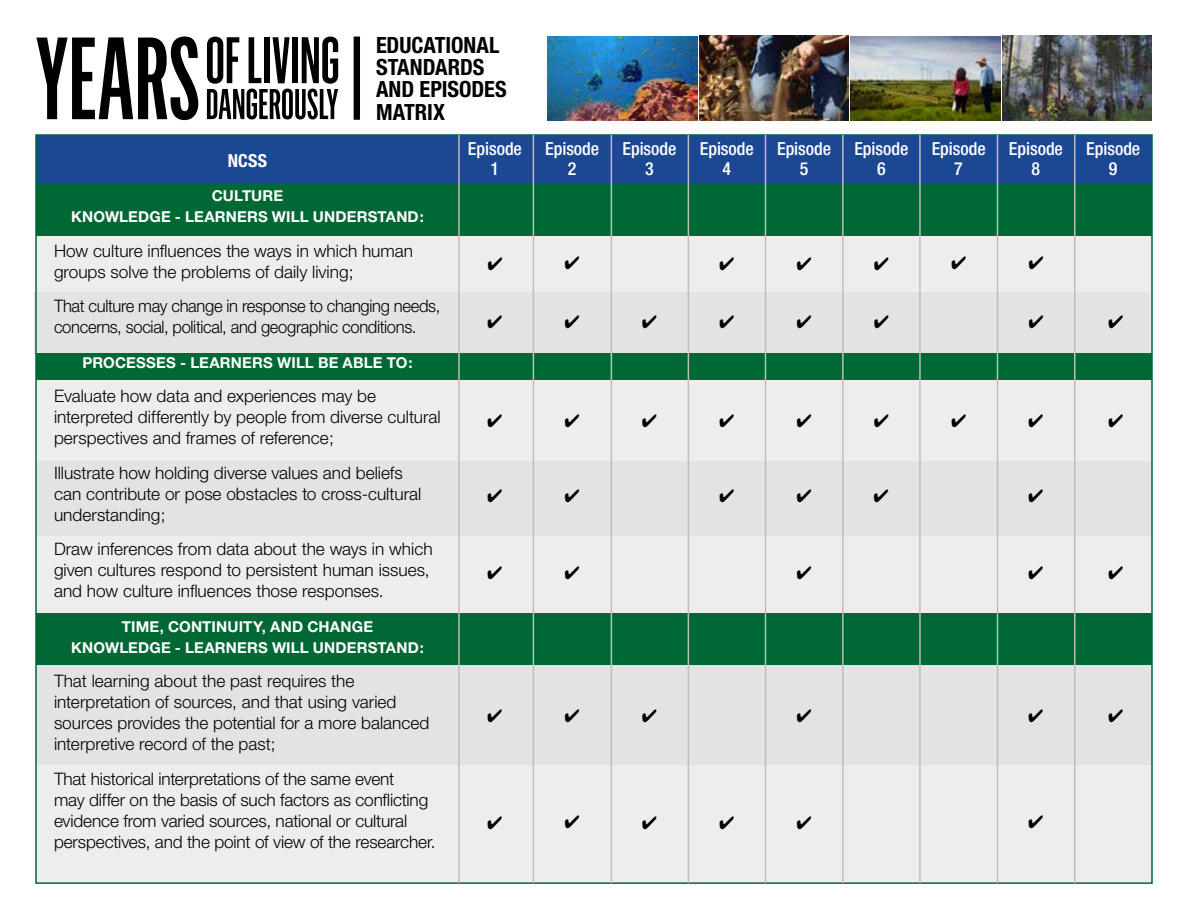
<style>
.page{position:relative;width:1188px;height:918px;background:#fff}
.page>*{position:absolute;margin:0;border:0;box-sizing:border-box;transform-origin:0 0}
.t1{font:700 condensed 22.35px/22.4px "Helvetica Neue";letter-spacing:-.005em;color:#000}
.t2{font:500 condensed 18px "Helvetica Neue";letter-spacing:-.005em;color:#fff}
.t3{font:700 condensed 18px "Helvetica Neue";color:#fff}
.t4{font:300 17.25px/21px "Helvetica Neue";letter-spacing:-.005em;color:#000}
.t5{font:300 17.25px/21px "Helvetica Neue";letter-spacing:-.005em;color:#000;scale:.96 1}
.t6{font:700 15px/21px "Helvetica Neue";letter-spacing:.01em;color:#fff;text-align:center}
</style>
<div class="page">
<svg style="left:207px;top:37px;width:131px;height:82px"></svg>
<svg style="left:36px;top:37px;width:162px;height:83px"></svg>
<div style="left:354px;top:37px;width:6px;height:83px;background:#000"></div>
<img style="left:548px;top:36px;width:149px;height:84px">
<img style="left:699px;top:36px;width:150px;height:84px">
<img style="left:851px;top:36px;width:149px;height:84px">
<img style="left:1002px;top:36px;width:150px;height:84px">
<div style="left:36px;top:135px;width:1116px;height:49px;background:#1c4792"></div>
<div style="left:36px;top:211px;width:1116px;height:672px;background:#ededee"></div>
<div style="left:34px;top:292px;width:1116px;height:63px;background:#e2e3e4"></div>
<div style="left:36px;top:664px;width:1116px;height:101px;background:#e2e3e4"></div>
<div style="left:36px;top:461px;width:1116px;height:75px;background:#e2e3e4"></div>
<div style="left:36px;top:353px;width:1116px;height:27px;background:#006834"></div>
<div style="left:36px;top:614px;width:1116px;height:51px;background:#006834"></div>
<div style="left:36px;top:184px;width:1116px;height:52px;background:#006834"></div>
<hr style="left:458px;top:135px;width:2px;height:748px;background:#bcbec0">
<hr style="left:533px;top:135px;width:1px;height:748px;background:#bcbec0">
<hr style="left:611px;top:135px;width:1px;height:748px;background:#bcbec0">
<hr style="left:688px;top:135px;width:1px;height:748px;background:#bcbec0">
<hr style="left:765px;top:135px;width:1px;height:748px;background:#bcbec0">
<hr style="left:842px;top:135px;width:2px;height:748px;background:#bcbec0">
<hr style="left:919px;top:135px;width:2px;height:748px;background:#bcbec0">
<hr style="left:997px;top:135px;width:1px;height:748px;background:#bcbec0">
<hr style="left:1074px;top:135px;width:2px;height:748px;background:#bcbec0">
<p class="t1" style="left:376px;top:33px;width:132px">EDUCATIONAL<br>STANDARDS<br>AND EPISODES<br>MATRIX</p>
<p class="t2" style="left:468px;top:138px;width:56px">Episode</p>
<p class="t2" style="left:545px;top:138px;width:56px">Episode</p>
<p class="t2" style="left:623px;top:138px;width:56px">Episode</p>
<p class="t2" style="left:700px;top:138px;width:56px">Episode</p>
<p class="t2" style="left:777px;top:138px;width:56px">Episode</p>
<p class="t2" style="left:854px;top:138px;width:56px">Episode</p>
<p class="t2" style="left:932px;top:138px;width:56px">Episode</p>
<p class="t2" style="left:1009px;top:138px;width:56px">Episode</p>
<p class="t2" style="left:1086px;top:138px;width:56px">Episode</p>
<p class="t2" style="left:491px;top:158px;width:10px">1</p>
<p class="t2" style="left:568px;top:158px;width:10px">2</p>
<p class="t2" style="left:645px;top:158px;width:10px">3</p>
<p class="t2" style="left:722px;top:158px;width:10px">4</p>
<p class="t2" style="left:800px;top:158px;width:10px">5</p>
<p class="t2" style="left:877px;top:158px;width:10px">6</p>
<p class="t2" style="left:954px;top:158px;width:10px">7</p>
<p class="t2" style="left:1032px;top:158px;width:10px">8</p>
<p class="t2" style="left:1109px;top:158px;width:10px">9</p>
<p class="t3" style="left:228px;top:149px;width:41px">NCSS</p>
<p class="t6" style="left:71px;top:185px;width:354px">CULTURE<br>KNOWLEDGE - LEARNERS WILL UNDERSTAND:</p>
<p class="t4" style="left:54px;top:240px;width:361px">How culture influences the ways in which human groups solve the problems of daily living;</p>
<p class="t5" style="left:54px;top:295px;width:404px">That culture may change in response to changing needs, concerns, social, political, and geographic conditions.</p>
<p class="t6" style="left:82px;top:352px;width:332px">PROCESSES - LEARNERS WILL BE ABLE TO:</p>
<p class="t4" style="left:54px;top:385px;width:388px">Evaluate how data and experiences may be interpreted differently by people from diverse cultural perspectives and frames of reference;</p>
<p class="t4" style="left:54px;top:462px;width:369px">Illustrate how holding diverse values and beliefs can contribute or pose obstacles to cross-cultural understanding;</p>
<p class="t4" style="left:54px;top:538px;width:380px">Draw inferences from data about the ways in which given cultures respond to persistent human issues, and how culture influences those responses.</p>
<p class="t6" style="left:71px;top:616px;width:354px">TIME, CONTINUITY, AND CHANGE<br>KNOWLEDGE - LEARNERS WILL UNDERSTAND:</p>
<p class="t4" style="left:54px;top:670px;width:377px">That learning about the past requires the interpretation of sources, and that using varied sources provides the potential for a more balanced interpretive record of the past;</p>
<p class="t4" style="left:54px;top:768px;width:383px">That historical interpretations of the same event<br>may differ on the basis of such factors as conflicting evidence from varied sources, national or cultural perspectives, and the point of view of the researcher.</p>
</div>
